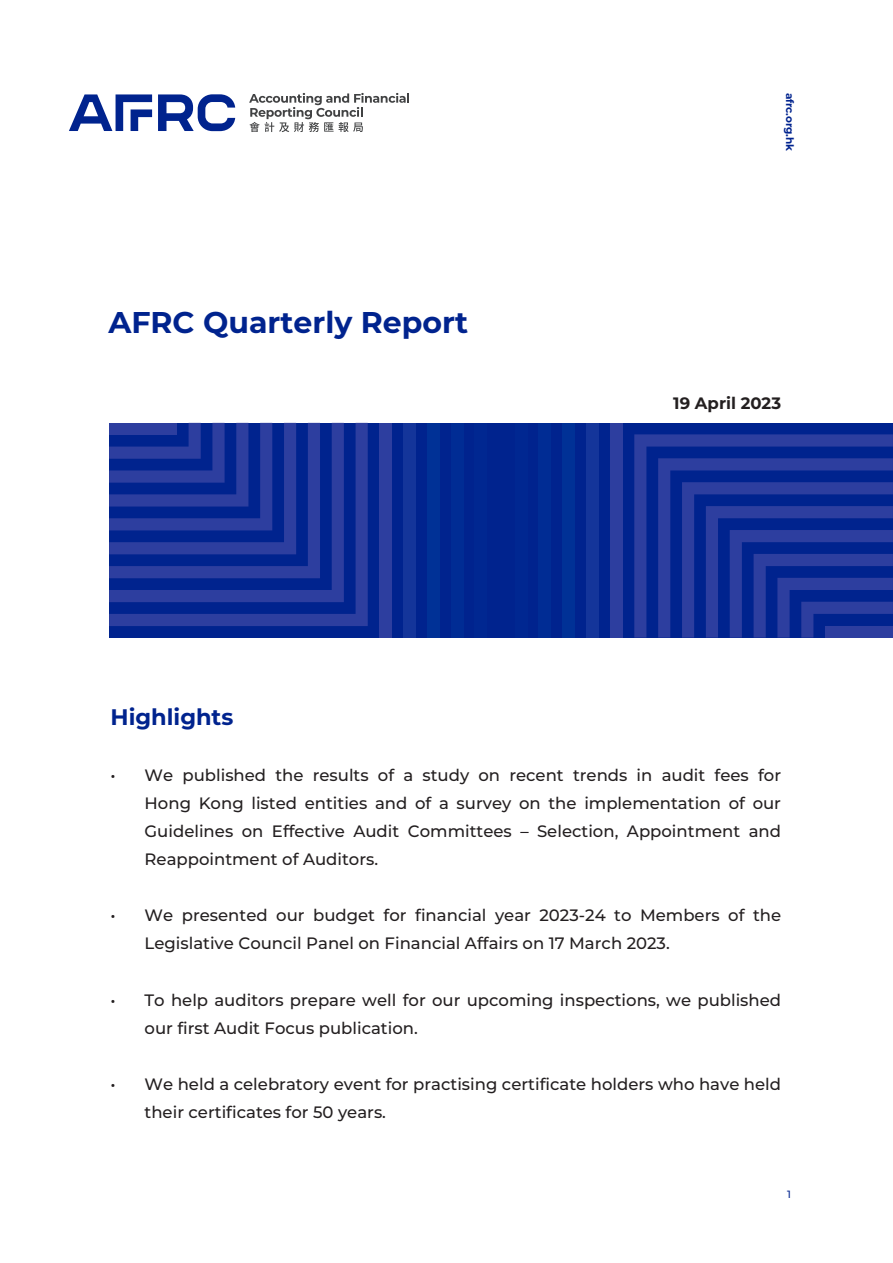
<style>
.page{position:relative;width:893px;height:1263px;background:#fff}
.page>*{position:absolute;margin:0;border:0;box-sizing:border-box;transform-origin:0 0}
.t1{font:700 30px "Montserrat";color:#00238e}
.t2{font:700 22.5px "Montserrat";color:#00238e}
.t3{font:500 16.5px/28px "Montserrat";color:#231f20}
.t4{font:700 16.5px "Montserrat";color:#231f20}
.t5{font:700 10.5px "Montserrat";letter-spacing:-.02em;color:#00238e}
.t6{font:500 10.5px "Montserrat";color:#00238e}
</style>
<div class="page">
<div style="left:109px;top:423px;width:784px;height:215px;background:#00238e"></div>
<svg style="left:634px;top:434px;width:259px;height:204px;fill:#283b9d"></svg>
<div style="left:610px;top:423px;width:13px;height:215px;background:#2d3e9f"></div>
<div style="left:587px;top:423px;width:12px;height:215px;background:#14359a"></div>
<div style="left:563px;top:423px;width:12px;height:215px;background:#003196"></div>
<div style="left:539px;top:423px;width:12px;height:215px;background:#002c94"></div>
<div style="left:515px;top:423px;width:12px;height:215px;background:#002791"></div>
<svg style="left:109px;top:423px;width:259px;height:203px;fill:#2c3d9e"></svg>
<div style="left:379px;top:423px;width:13px;height:215px;background:#2d3e9f"></div>
<div style="left:403px;top:423px;width:12px;height:215px;background:#14359a"></div>
<div style="left:427px;top:423px;width:12px;height:215px;background:#003196"></div>
<div style="left:451px;top:423px;width:12px;height:215px;background:#002c94"></div>
<div style="left:475px;top:423px;width:12px;height:215px;background:#002791"></div>
<svg style="left:249px;top:93px;width:160px;height:39px"></svg>
<svg style="left:69px;top:94px;width:83px;height:37px"></svg>
<svg style="left:158px;top:94px;width:77px;height:37px"></svg>
<h1 class="t1" style="left:108px;top:301px;width:361px">AFRC Quarterly Report</h1>
<p class="t5" style="left:797px;top:93px;width:59px;rotate:90deg">afrc.org.hk</p>
<p class="t4" style="left:673px;top:391px;width:109px">19 April 2023</p>
<h2 class="t2" style="left:111px;top:701px;width:124px">Highlights</h2>
<p class="t3" style="left:145px;top:761px;width:638px;text-align:justify;text-indent:-34px">• We published the results of a study on recent trends in audit fees for Hong Kong listed entities and of a survey on the implementation of our Guidelines on Effective Audit Committees – Selection, Appointment and Reappointment of Auditors.</p>
<p class="t3" style="left:145px;top:901px;width:638px;text-indent:-34px">• We presented our budget for financial year 2023-24 to Members of the<br>Legislative Council Panel on Financial Affairs on 17 March 2023.</p>
<p class="t3" style="left:145px;top:985px;width:638px;text-indent:-34px">• To help auditors prepare well for our upcoming inspections, we published our first Audit Focus publication.</p>
<p class="t3" style="left:145px;top:1069px;width:638px;text-indent:-34px">• We held a celebratory event for practising certificate holders who have held their certificates for 50 years.</p>
<p class="t6" style="left:787px;top:1187px;width:5px">1</p>
</div>
